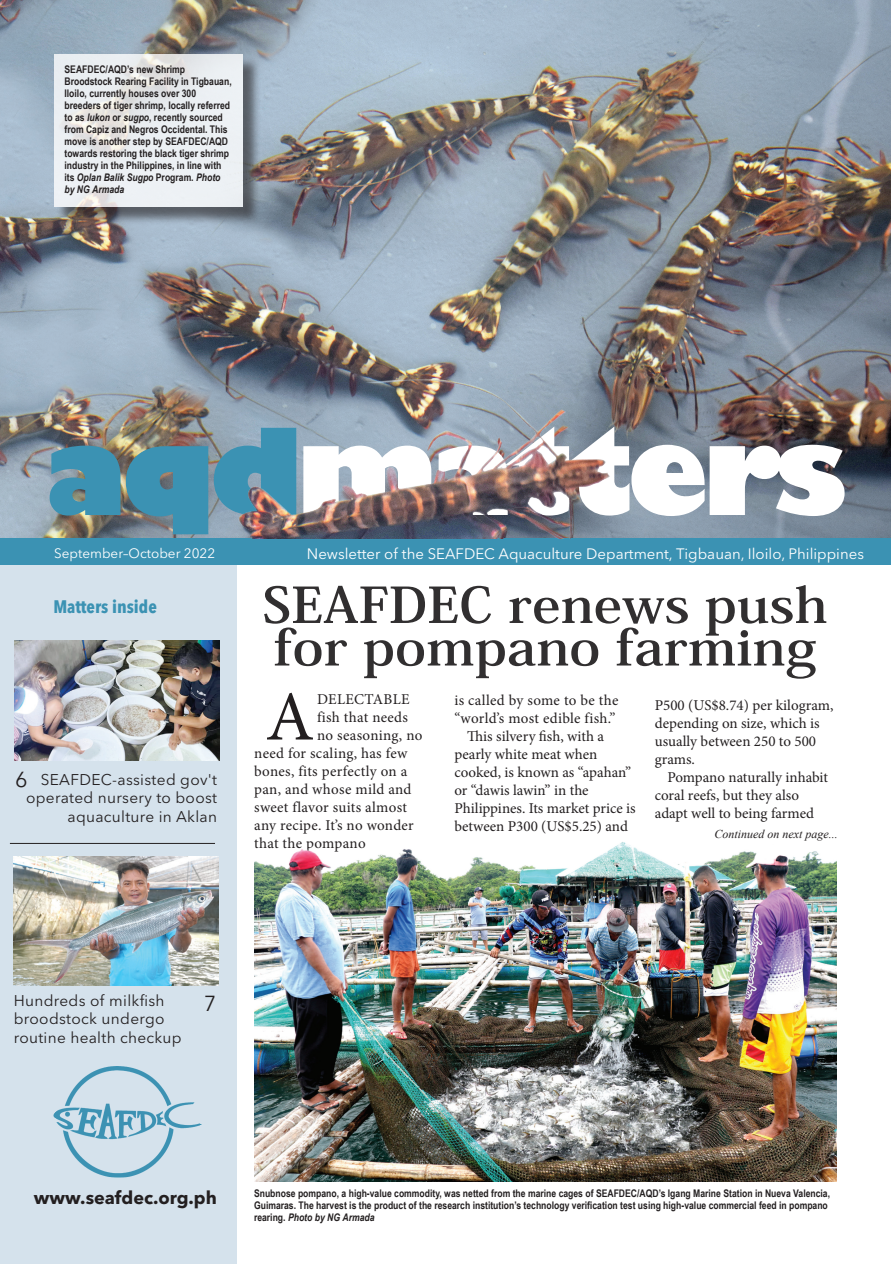
<style>
.page{position:relative;width:891px;height:1264px;background:#fff}
.page>*{position:absolute;margin:0;border:0;box-sizing:border-box;transform-origin:0 0}
.t1{font:800 117px "Gill Sans";letter-spacing:-.05em;color:#fff}
.t2{font:70.35px "Minion Pro";color:#231f20}
.t3{font:700 48.9px/42.6px "Koz Min Pro";color:#312f30;scale:1.12 1}
.t4{font:21.6px "Avenir Next LT Pro";color:#231f20}
.t5{font:700 18px "Avenir Next LT Pro";color:#231f20}
.t6{font:700 condensed 18px "Avenir Next LT Pro";color:#3b92b3}
.t7{font:15.45px/18.5px "Avenir Next LT Pro";letter-spacing:.02em;color:#231f20;text-align:right}
.t8{font:15px/18px "Minion Pro";letter-spacing:.005em;color:#231f20}
.t9{font:15px "Avenir Next LT Pro";color:#fff}
.t10{font:13.5px "Avenir Next LT Pro";color:#fff}
.t11{font:italic 12px "Times New Roman";color:#231f20}
.t12{font:700 10.5px/12px "Arial Narrow";color:#231f20}
.s1{font-style:italic}
.s2{color:#3b92b3}
</style>
<div class="page">
<div style="left:0;top:560px;width:236px;height:704px;background:#d5e2ec"></div>
<div style="left:0;top:538px;width:891px;height:27px;background:#3b92b3"></div>
<img style="left:53px;top:1066px;width:148px;height:111px">
<img style="left:14px;top:856px;width:205px;height:129px">
<img style="left:14px;top:640px;width:205px;height:121px">
<hr style="left:10px;top:843px;width:205px;height:1px;background:#231f20">
<img style="left:254px;top:842px;width:583px;height:339px">
<img style="left:0;top:0;width:891px;height:538px">
<div style="left:56px;top:56px;width:205px;height:169px;background:#231f20;opacity:.75"></div>
<svg style="left:54px;top:54px;width:188px;height:153px;background:#eaedef"></svg>
<p class="t12" style="left:65px;top:62px;width:169px">SEAFDEC/AQD’s new Shrimp Broodstock Rearing Facility in Tigbauan, Iloilo, currently houses over 300 breeders of tiger shrimp, locally referred to as <span class="s1">lukon</span> or <span class="s1">sugpo</span>, recently sourced from Capiz and Negros Occidental. This move is another step by SEAFDEC/AQD towards restoring the black tiger shrimp industry in the Philippines, in line with its <span class="s1">Oplan Balik Sugpo</span> Program. <span class="s1">Photo by NG Armada</span></p>
<p class="t1" style="left:44px;top:398px;width:805px"><span class="s2">aqd</span>matters</p>
<p class="t10" style="left:54px;top:545px;width:163px">September–October 2022</p>
<p class="t9" style="left:307px;top:545px;width:559px">Newsletter of the SEAFDEC Aquaculture Department, Tigbauan, Iloilo, Philippines</p>
<p class="t6" style="left:53px;top:595px;width:105px">Matters inside</p>
<p class="t3" style="left:263px;top:581px;width:506px">SEAFDEC renews push for pompano farming</p>
<p class="t2" style="left:266px;top:670px;width:50px">A</p>
<p class="t8" style="left:317px;top:690px;width:94px">DELECTABLE</p>
<p class="t8" style="left:454px;top:691px;width:166px">is called by some to be the “world’s most edible fish.”</p>
<p class="t8" style="left:454px;top:727px;width:183px;text-indent:13px">This silvery fish, with a pearly white meat when cooked, is known as “apahan” or “dawis lawin” in the<br>Philippines. Its market price is between P300 (US$5.25) and</p>
<p class="t8" style="left:655px;top:696px;width:180px">P500 (US$8.74) per kilogram, depending on size, which is usually between 250 to 500 grams.</p>
<p class="t8" style="left:655px;top:768px;width:175px;text-indent:13px">Pompano naturally inhabit coral reefs, but they also adapt well to being farmed</p>
<p class="t8" style="left:317px;top:708px;width:92px">fish that needs</p>
<p class="t8" style="left:317px;top:726px;width:107px">no seasoning, no</p>
<p class="t8" style="left:254px;top:744px;width:155px">need for scaling, has few</p>
<p class="t8" style="left:254px;top:762px;width:155px">bones, fits perfectly on a</p>
<p class="t8" style="left:254px;top:780px;width:159px">pan, and whose mild and</p>
<p class="t8" style="left:254px;top:798px;width:154px">sweet flavor suits almost</p>
<p class="t8" style="left:254px;top:816px;width:161px">any recipe. It’s no wonder</p>
<p class="t8" style="left:254px;top:834px;width:113px">that the pompano</p>
<p class="t4" style="left:15px;top:767px;width:14px">6</p>
<p class="t7" style="left:26px;top:770px;width:193px">SEAFDEC-assisted gov't operated nursery to boost aquaculture in Aklan</p>
<p class="t11" style="left:715px;top:826px;width:125px">Continued on next page...</p>
<p class="t7" style="left:14px;top:991px;width:152px">Hundreds of milkfish</p>
<p class="t4" style="left:204px;top:990px;width:14px">7</p>
<p class="t7" style="left:14px;top:1009px;width:152px">broodstock undergo</p>
<p class="t7" style="left:14px;top:1028px;width:169px">routine health checkup</p>
<p class="t5" style="left:34px;top:1187px;width:185px">www.seafdec.org.ph</p>
<p class="t12" style="left:254px;top:1186px;width:578px">Snubnose pompano, a high-value commodity, was netted from the marine cages of SEAFDEC/AQD’s Igang Marine Station in Nueva Valencia,<br>Guimaras. The harvest is the product of the research institution’s technology verification test using high-value commercial feed in pompano rearing. <span class="s1">Photo by NG Armada</span></p>
</div>
